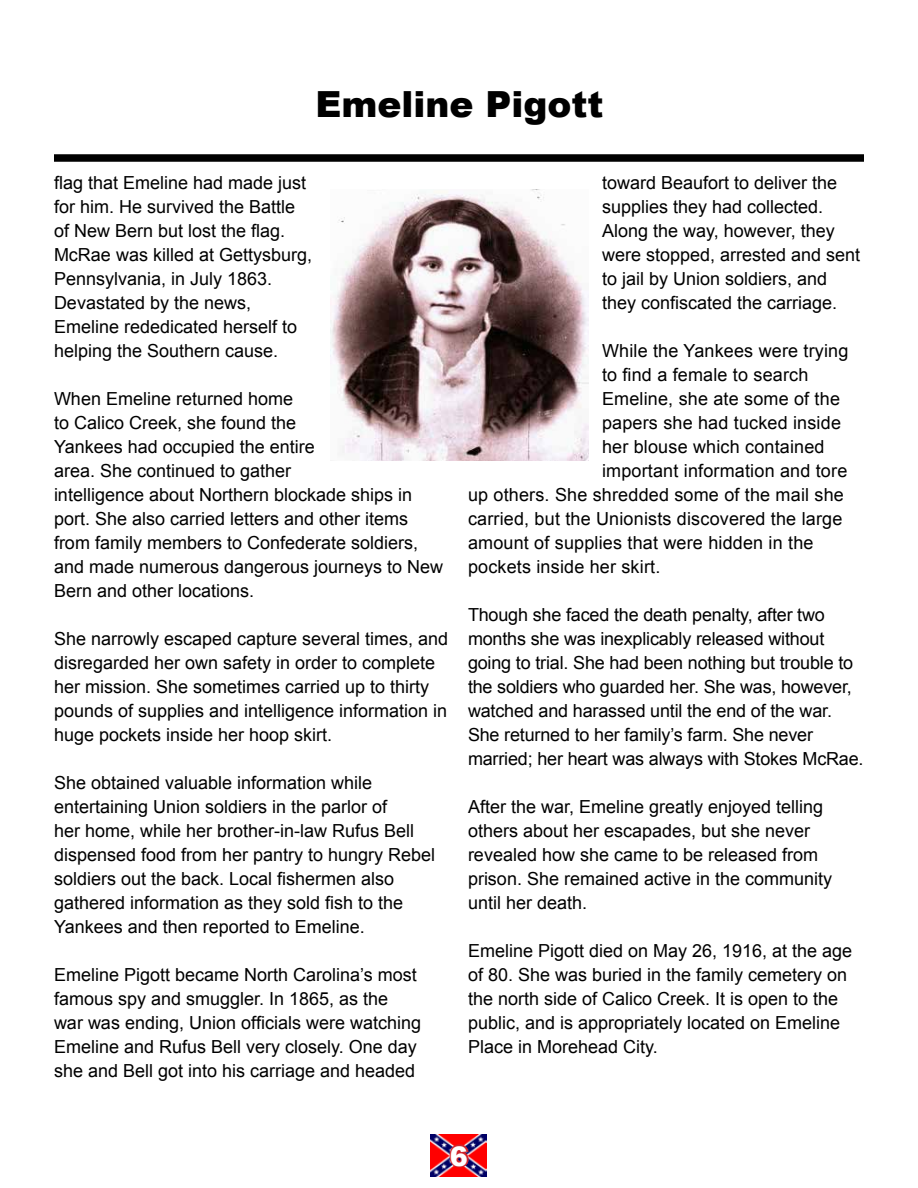
<style>
.page{position:relative;width:918px;height:1188px;background:#fff}
.page>*{position:absolute;margin:0;border:0;box-sizing:border-box;transform-origin:0 0}
.t1{font:900 36px "Arial";color:#000}
.t2{font:900 27px "Arial";color:#fff}
.t3{font:18px/24px "Arial";color:#000}
</style>
<div class="page">
<img style="left:431px;top:1134px;width:56px;height:42px">
<div style="left:54px;top:154px;width:810px;height:8px;background:#000"></div>
<svg style="left:448px;top:1142px;width:23px;height:28px"></svg>
<img style="left:331px;top:189px;width:258px;height:272px">
<h1 class="t1" style="left:316px;top:78px;width:289px">Emeline Pigott</h1>
<p class="t3" style="left:54px;top:171px;width:260px">flag that Emeline had made just for him. He survived the Battle of New Bern but lost the flag.<br>McRae was killed at Gettysburg,<br>Pennsylvania, in July 1863.<br>Devastated by the news,<br>Emeline rededicated herself to helping the Southern cause.</p>
<p class="t3" style="left:54px;top:387px;width:391px">When Emeline returned home<br>to Calico Creek, she found the<br>Yankees had occupied the entire<br>area. She continued to gather<br>intelligence about Northern blockade ships in port. She also carried letters and other items from family members to Confederate soldiers, and made numerous dangerous journeys to New Bern and other locations.</p>
<p class="t3" style="left:54px;top:627px;width:396px">She narrowly escaped capture several times, and disregarded her own safety in order to complete her mission. She sometimes carried up to thirty pounds of supplies and intelligence information in huge pockets inside her hoop skirt.</p>
<p class="t3" style="left:54px;top:771px;width:383px">She obtained valuable information while entertaining Union soldiers in the parlor of<br>her home, while her brother-in-law Rufus Bell dispensed food from her pantry to hungry Rebel soldiers out the back. Local fishermen also gathered information as they sold fish to the Yankees and then reported to Emeline.</p>
<p class="t3" style="left:54px;top:963px;width:369px">Emeline Pigott became North Carolina’s most famous spy and smuggler. In 1865, as the war was ending, Union officials were watching Emeline and Rufus Bell very closely. One day she and Bell got into his carriage and headed</p>
<p class="t3" style="left:602px;top:171px;width:260px">toward Beaufort to deliver the supplies they had collected.<br>Along the way, however, they were stopped, arrested and sent to jail by Union soldiers, and they confiscated the carriage.</p>
<p class="t3" style="left:602px;top:339px;width:248px">While the Yankees were trying</p>
<p class="t3" style="left:602px;top:363px;width:208px">to find a female to search</p>
<p class="t3" style="left:602px;top:387px;width:239px">Emeline, she ate some of the</p>
<p class="t3" style="left:602px;top:411px;width:240px">papers she had tucked inside</p>
<p class="t3" style="left:602px;top:435px;width:224px">her blouse which contained</p>
<p class="t3" style="left:602px;top:459px;width:247px">important information and tore</p>
<p class="t3" style="left:468px;top:483px;width:377px">up others. She shredded some of the mail she</p>
<p class="t3" style="left:468px;top:507px;width:376px">carried, but the Unionists discovered the large</p>
<p class="t3" style="left:468px;top:531px;width:347px">amount of supplies that were hidden in the</p>
<p class="t3" style="left:468px;top:555px;width:194px">pockets inside her skirt.</p>
<p class="t3" style="left:468px;top:603px;width:397px">Though she faced the death penalty, after two months she was inexplicably released without going to trial. She had been nothing but trouble to the soldiers who guarded her. She was, however, watched and harassed until the end of the war.<br>She returned to her family’s farm. She never married; her heart was always with Stokes McRae.</p>
<p class="t3" style="left:468px;top:795px;width:366px">After the war, Emeline greatly enjoyed telling others about her escapades, but she never revealed how she came to be released from prison. She remained active in the community until her death.</p>
<p class="t3" style="left:468px;top:939px;width:386px">Emeline Pigott died on May 26, 1916, at the age of 80. She was buried in the family cemetery on the north side of Calico Creek. It is open to the public, and is appropriately located on Emeline Place in Morehead City.</p>
<h2 class="t2" style="left:450px;top:1136px;width:20px">6</h2>
</div>
